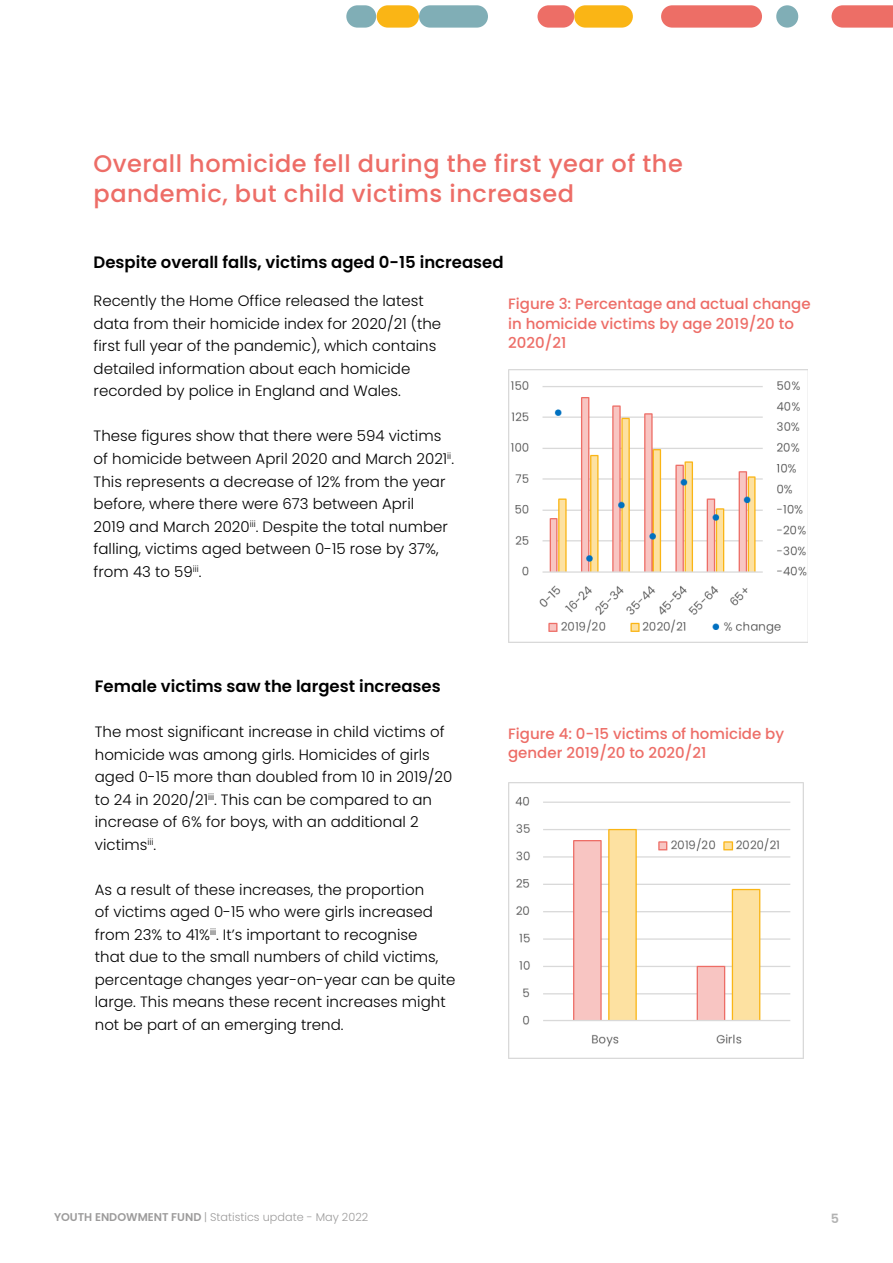
<style>
.page{position:relative;width:893px;height:1263px;background:#fff}
.page>*{position:absolute;margin:0;border:0;box-sizing:border-box;transform-origin:0 0}
.t1{font:500 24px/30px "Poppins";letter-spacing:.02em;color:#ed6d67}
.t2{font:600 16.5px "Poppins";color:#000}
.t3{font:300 15px/22.5px "Poppins";color:#000}
.t4{font:500 15px/19.5px "Poppins";color:#ed6d67}
.t5{font:600 12.75px "Poppins";color:#b2b2b2}
.t6{font:300 11.25px "Poppins";color:#9c9b9b}
.s1{font-weight:600}
</style>
<div class="page">
<div style="left:419px;top:5px;width:69px;height:23px;background:#80aeb6;border-radius:11px"></div>
<div style="left:574px;top:5px;width:59px;height:23px;background:#fab515;border-radius:11px"></div>
<div style="left:776px;top:5px;width:22px;height:23px;background:#80aeb6;border-radius:11px"></div>
<svg style="left:832px;top:5px;width:61px;height:23px"></svg>
<div style="left:537px;top:5px;width:37px;height:23px;background:#ed6e66;border-radius:11px"></div>
<div style="left:661px;top:5px;width:101px;height:23px;background:#ed6e66;border-radius:11px"></div>
<div style="left:346px;top:5px;width:30px;height:23px;background:#80aeb6;border-radius:11px"></div>
<div style="left:377px;top:5px;width:42px;height:23px;background:#fab515;border-radius:11px"></div>
<img style="left:508px;top:369px;width:300px;height:273px">
<img style="left:508px;top:783px;width:295px;height:275px">
<h1 class="t1" style="left:94px;top:149px;width:591px">Overall homicide fell during the first year of the pandemic, but child victims increased</h1>
<p class="t2" style="left:94px;top:253px;width:411px">Despite overall falls, victims aged 0-15 increased</p>
<p class="t3" style="left:94px;top:290px;width:349px">Recently the Home Office released the latest data from their homicide index for 2020/21 (the first full year of the pandemic), which contains detailed information about each homicide recorded by police in England and Wales.</p>
<p class="t3" style="left:94px;top:425px;width:362px">These figures show that there were 594 victims of homicide between April 2020 and March 2021<sup>ii</sup>.<br>This represents a decrease of 12% from the year before, where there were 673 between April<br>2019 and March 2020<sup>iii</sup>. Despite the total number falling, victims aged between 0-15 rose by 37%, from 43 to 59<sup>iii</sup>.</p>
<p class="t2" style="left:95px;top:677px;width:347px">Female victims saw the largest increases</p>
<p class="t3" style="left:95px;top:721px;width:359px">The most significant increase in child victims of homicide was among girls. Homicides of girls aged 0-15 more than doubled from 10 in 2019/20 to 24 in 2020/21<sup>iii</sup>. This can be compared to an increase of 6% for boys, with an additional 2 victims<sup>iii</sup>.</p>
<p class="t3" style="left:95px;top:878px;width:362px">As a result of these increases, the proportion<br>of victims aged 0-15 who were girls increased from 23% to 41%<sup>iii</sup>. It’s important to recognise<br>that due to the small numbers of child victims, percentage changes year-on-year can be quite large. This means these recent increases might not be part of an emerging trend.</p>
<p class="t4" style="left:508px;top:294px;width:304px">Figure 3: Percentage and actual change in homicide victims by age 2019/20 to<br>2020/21</p>
<p class="t4" style="left:508px;top:724px;width:278px">Figure 4: 0-15 victims of homicide by gender 2019/20 to 2020/21</p>
<p class="t6" style="left:54px;top:1211px;width:316px"><span class="s1">YOUTH ENDOWMENT FUND</span> | Statistics update - May 2022</p>
<p class="t5" style="left:831px;top:1211px;width:10px">5</p>
</div>
